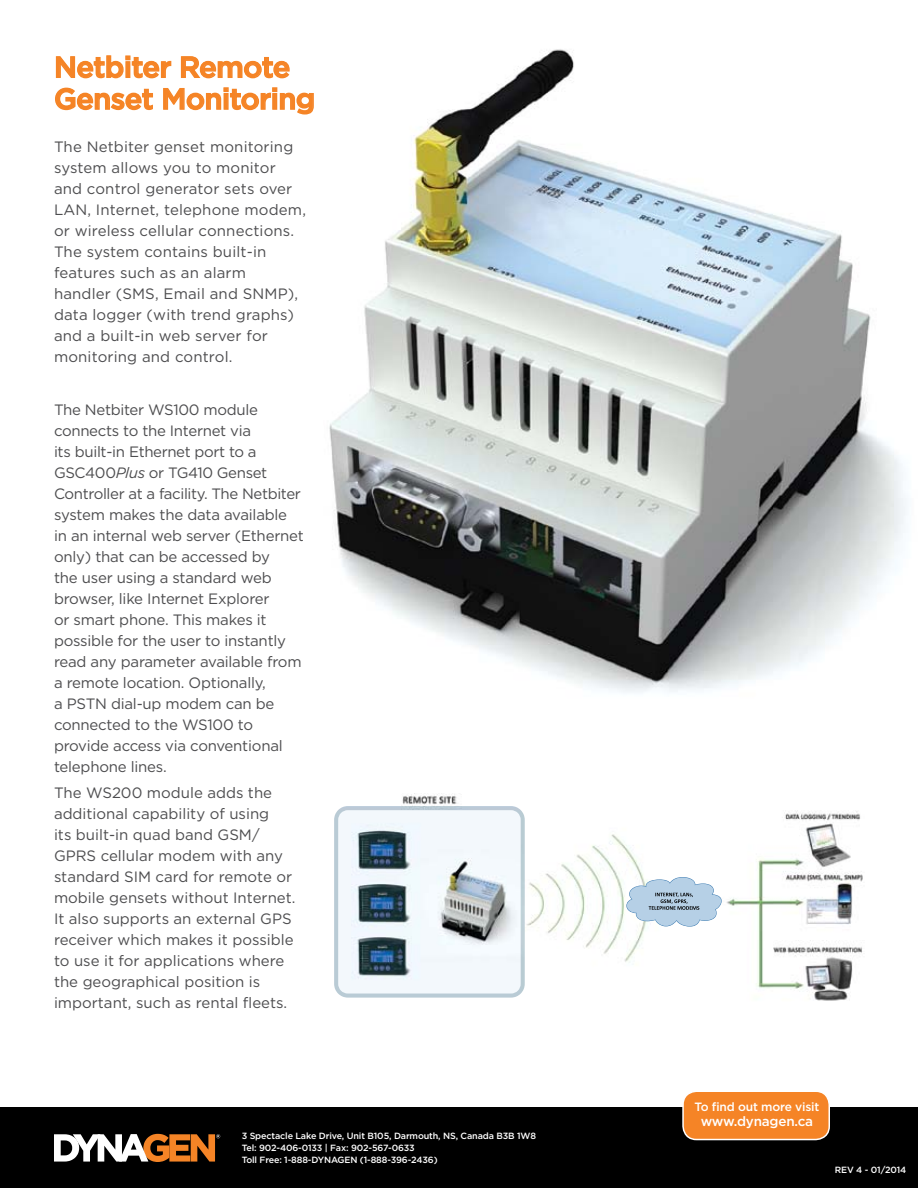
<style>
.page{position:relative;width:918px;height:1188px;background:#fff}
.page>*{position:absolute;margin:0;border:0;box-sizing:border-box;transform-origin:0 0}
.t1{font:500 29.1px/31.8px "Gotham";letter-spacing:-.02em;color:#f58426}
.t2{font:15px/21px "Gotham";letter-spacing:-.005em;color:#4d4d4f}
.t3{font:500 13.5px "Gotham";letter-spacing:-.015em;color:#fff}
.t4{font:500 12px "Gotham";letter-spacing:-.015em;color:#fff}
.t5{font:500 9px/12px "Gotham";letter-spacing:-.015em;color:#fff}
.s1{font-style:italic}
</style>
<div class="page">
<img style="left:329px;top:49px;width:578px;height:644px">
<div style="left:0;top:1107px;width:918px;height:81px;background:#000"></div>
<svg style="left:55px;top:55px;width:117px;height:24px"></svg>
<svg style="left:180px;top:56px;width:110px;height:23px"></svg>
<svg style="left:55px;top:87px;width:98px;height:24px"></svg>
<svg style="left:163px;top:87px;width:151px;height:28px"></svg>
<img style="left:402px;top:794px;width:461px;height:207px">
<img style="left:334px;top:806px;width:191px;height:192px">
<img style="left:338px;top:810px;width:183px;height:184px">
<img style="left:624px;top:877px;width:104px;height:55px">
<img style="left:655px;top:893px;width:34px;height:3px">
<img style="left:664px;top:899px;width:22px;height:4px">
<img style="left:666px;top:906px;width:33px;height:4px">
<div style="left:683px;top:1091px;width:146px;height:49px;background:#f58426;border-radius:14px"></div>
<div style="left:682px;top:1090px;width:148px;height:50px;border:2px solid #fff;border-radius:14px"></div>
<svg style="left:54px;top:1134px;width:166px;height:28px"></svg>
<h1 class="t1" style="left:54px;top:51px;width:263px">Netbiter Remote<br>Genset Monitoring</h1>
<p class="t2" style="left:54px;top:136px;width:254px">The Netbiter genset monitoring system allows you to monitor and control generator sets over<br>LAN, Internet, telephone modem, or wireless cellular connections.<br>The system contains built-in features such as an alarm handler (SMS, Email and SNMP), data logger (with trend graphs) and a built-in web server for monitoring and control.</p>
<p class="t2" style="left:54px;top:399px;width:251px">The Netbiter WS100 module connects to the Internet via<br>its built-in Ethernet port to a<br>GSC400<span class="s1">Plus</span> or TG410 Genset<br>Controller at a facility. The Netbiter system makes the data available<br>in an internal web server (Ethernet only) that can be accessed by<br>the user using a standard web browser, like Internet Explorer<br>or smart phone. This makes it possible for the user to instantly read any parameter available from a remote location. Optionally,<br>a PSTN dial-up modem can be connected to the WS100 to provide access via conventional telephone lines.</p>
<p class="t2" style="left:54px;top:782px;width:243px">The WS200 module adds the additional capability of using<br>its built-in quad band GSM/<br>GPRS cellular modem with any standard SIM card for remote or mobile gensets without Internet.<br>It also supports an external GPS receiver which makes it possible to use it for applications where the geographical position is important, such as rental fleets.</p>
<p class="t5" style="left:242px;top:1130px;width:296px">3 Spectacle Lake Drive, Unit B105, Darmouth, NS, Canada B3B 1W8<br>Tel: 902-406-0133 | Fax: 902-567-0633<br>Toll Free: 1-888-DYNAGEN (1-888-396-2436)</p>
<p class="t4" style="left:694px;top:1099px;width:127px">To find out more visit</p>
<p class="t3" style="left:701px;top:1113px;width:114px">www.dynagen.ca</p>
<p class="t5" style="left:835px;top:1164px;width:73px">REV 4 - 01/2014</p>
</div>
